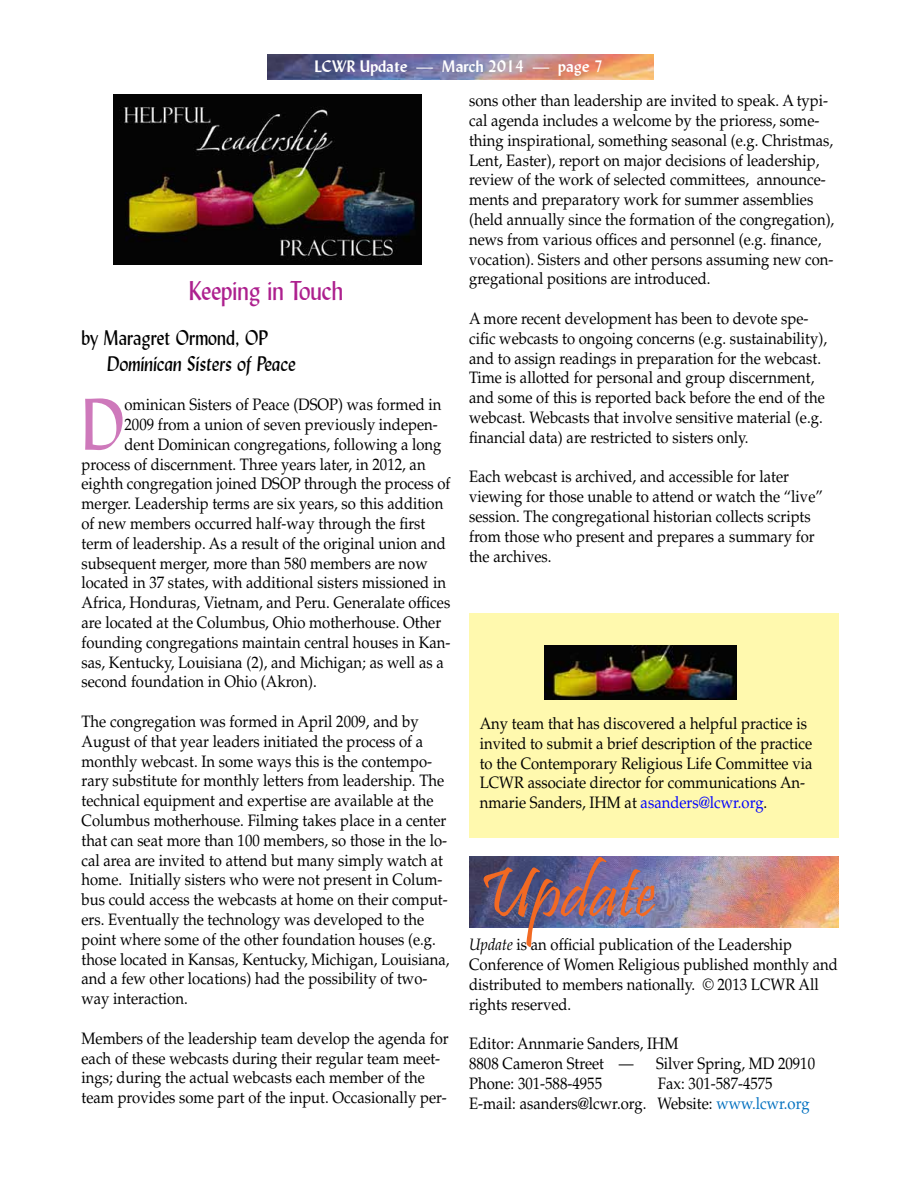
<style>
.page{position:relative;width:918px;height:1188px;background:#fff}
.page>*{position:absolute;margin:0;border:0;box-sizing:border-box;transform-origin:0 0}
.t1{font:72.45px "Lydian BT";color:#ce79bb;scale:.9 1}
.t2{font:72px "Pristina";color:#f26922}
.t3{font:27px "Lydian BT";color:#ad208e;scale:.9 1}
.t4{font:italic 21px "Lydian BT";color:#000;scale:.9 1}
.t5{font:21px "Lydian BT";color:#000;scale:.9 1}
.t6{font:16.5px/19.8px "Palatino LT Std";color:#000;scale:.9 1}
.t7{font:700 16.5px "Lydian BT";color:#fff}
.s1{color:#00f}
.s2{font-style:italic}
.s3{color:#0070c0}
</style>
<div class="page">
<img style="left:268px;top:54px;width:386px;height:26px">
<div style="left:469px;top:613px;width:369px;height:225px;background:#fff9ae"></div>
<img style="left:114px;top:94px;width:307px;height:171px">
<img style="left:544px;top:646px;width:192px;height:53px">
<img style="left:469px;top:857px;width:369px;height:70px">
<p class="t7" style="left:314px;top:56px;width:290px">LCWR Update — March 2014 — page 7</p>
<h3 class="t3" style="left:189px;top:274px;width:173px">Keeping in Touch</h3>
<p class="t5" style="left:82px;top:325px;width:209px">by Maragret Ormond, OP</p>
<p class="t4" style="left:107px;top:350px;width:211px">Dominican Sisters of Peace</p>
<h1 class="t1" style="left:82px;top:380px;width:49px">D</h1>
<p class="t6" style="left:125px;top:395px;width:354px">ominican Sisters of Peace (DSOP) was formed in</p>
<p class="t6" style="left:125px;top:415px;width:350px">2009 from a union of seven previously indepen-</p>
<p class="t6" style="left:125px;top:435px;width:354px">dent Dominican congregations, following a long</p>
<p class="t6" style="left:82px;top:454px;width:384px">process of discernment. Three years later, in 2012, an</p>
<p class="t6" style="left:82px;top:474px;width:412px">eighth congregation joined DSOP through the process of</p>
<p class="t6" style="left:82px;top:494px;width:404px">merger. Leadership terms are six years, so this addition</p>
<p class="t6" style="left:82px;top:514px;width:384px">of new members occurred half-way through the first</p>
<p class="t6" style="left:82px;top:534px;width:406px">term of leadership. As a result of the original union and</p>
<p class="t6" style="left:82px;top:553px;width:386px">subsequent merger, more than 580 members are now</p>
<p class="t6" style="left:82px;top:573px;width:407px">located in 37 states, with additional sisters missioned in</p>
<p class="t6" style="left:82px;top:593px;width:411px">Africa, Honduras, Vietnam, and Peru. Generalate offices</p>
<p class="t6" style="left:82px;top:613px;width:401px">are located at the Columbus, Ohio motherhouse. Other</p>
<p class="t6" style="left:82px;top:633px;width:412px">founding congregations maintain central houses in Kan-</p>
<p class="t6" style="left:82px;top:652px;width:404px">sas, Kentucky, Louisiana (2), and Michigan; as well as a</p>
<p class="t6" style="left:82px;top:672px;width:263px">second foundation in Ohio (Akron).</p>
<p class="t6" style="left:82px;top:712px;width:410px">The congregation was formed in April 2009, and by August of that year leaders initiated the process of a monthly webcast. In some ways this is the contempo&shy;rary substitute for monthly letters from leadership. The technical equipment and expertise are available at the Columbus motherhouse. Filming takes place in a center that can seat more than 100 members, so those in the lo&shy;cal area are invited to attend but many simply watch at home. Initially sisters who were not present in Colum&shy;bus could access the webcasts at home on their comput&shy;ers. Eventually the technology was developed to the point where some of the other foundation houses (e.g. those located in Kansas, Kentucky, Michigan, Louisiana, and a few other locations) had the possibility of two&shy;way interaction.</p>
<p class="t6" style="left:82px;top:1029px;width:409px">Members of the leadership team develop the agenda for each of these webcasts during their regular team meet&shy;ings; during the actual webcasts each member of the team provides some part of the input. Occasionally per-</p>
<p class="t6" style="left:469px;top:91px;width:407px">sons other than leadership are invited to speak. A typi&shy;cal agenda includes a welcome by the prioress, some&shy;thing inspirational, something seasonal (e.g. Christmas, Lent, Easter), report on major decisions of leadership, review of the work of selected committees, announce&shy;ments and preparatory work for summer assemblies (held annually since the formation of the congregation), news from various offices and personnel (e.g. finance, vocation). Sisters and other persons assuming new con&shy;gregational positions are introduced.</p>
<p class="t6" style="left:469px;top:309px;width:399px">A more recent development has been to devote spe&shy;cific webcasts to ongoing concerns (e.g. sustainability), and to assign readings in preparation for the webcast.<br>Time is allotted for personal and group discernment, and some of this is reported back before the end of the webcast. Webcasts that involve sensitive material (e.g. financial data) are restricted to sisters only.</p>
<p class="t6" style="left:469px;top:467px;width:395px">Each webcast is archived, and accessible for later viewing for those unable to attend or watch the “live” session. The congregational historian collects scripts from those who present and prepares a summary for the archives.</p>
<p class="t6" style="left:480px;top:714px;width:371px">Any team that has discovered a helpful practice is invited to submit a brief description of the practice to the Contemporary Religious Life Committee via LCWR associate director for communications An&shy;nmarie Sanders, IHM at <span class="s1">asanders@lcwr.org</span>.</p>
<h2 class="t2" style="left:478px;top:853px;width:180px">Update</h2>
<p class="t6" style="left:469px;top:935px;width:411px"><span class="s2">Update</span> is an official publication of the Leadership Conference of Women Religious published monthly and distributed to members nationally. © 2013 LCWR All rights reserved.</p>
<p class="t6" style="left:469px;top:1034px;width:234px">Editor: Annmarie Sanders, IHM<br>8808 Cameron Street —</p>
<p class="t6" style="left:656px;top:1054px;width:178px">Silver Spring, MD 20910</p>
<p class="t6" style="left:469px;top:1074px;width:149px">Phone: 301-588-4955</p>
<p class="t6" style="left:469px;top:1074px;width:380px;text-indent:189px">Fax: 301-587-4575<br>E-mail: asanders@lcwr.org. Website: <span class="s3">www.lcwr.org</span></p>
</div>
